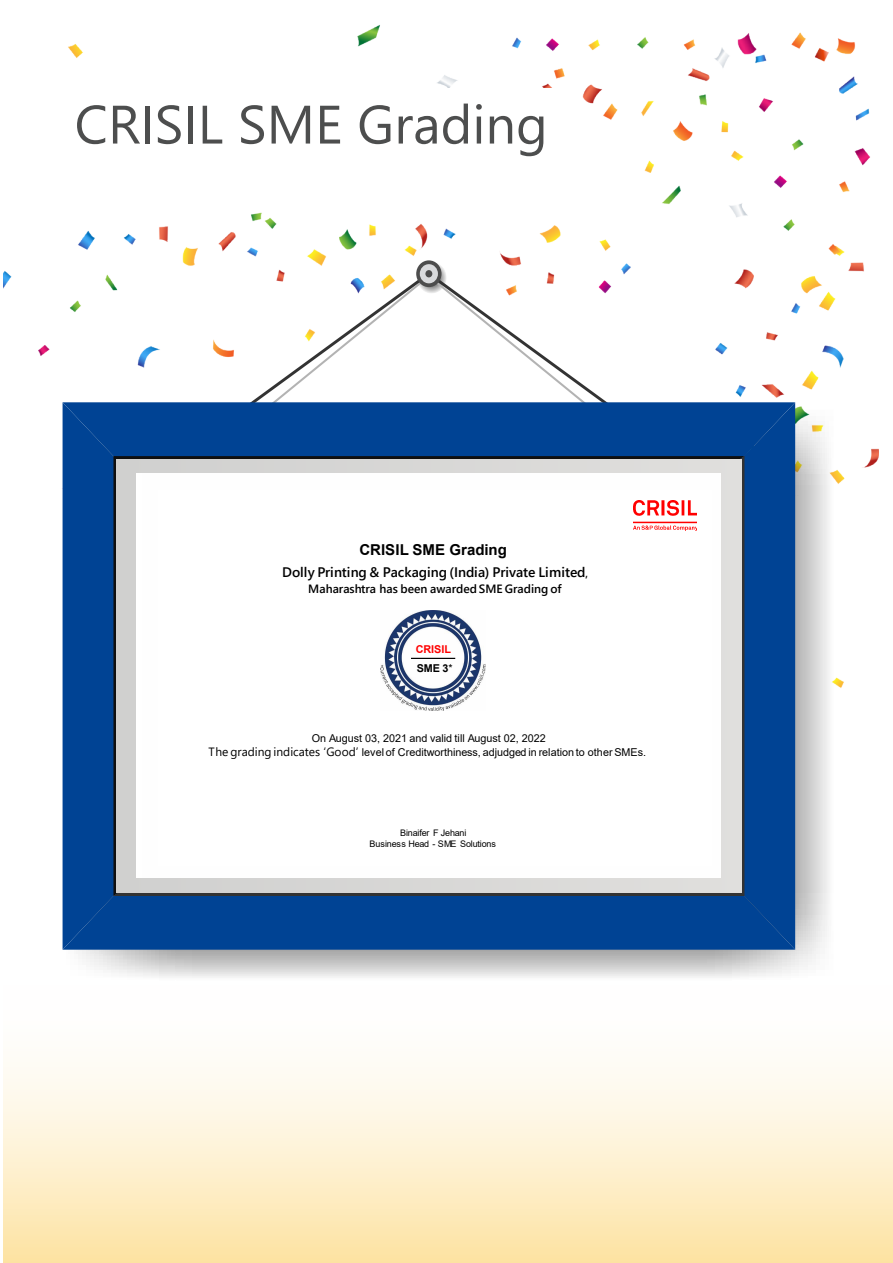
<style>
.page{position:relative;width:893px;height:1263px;background:#fff}
.page>*{position:absolute;margin:0;border:0;box-sizing:border-box;transform-origin:0 0}
.t1{font:54px "Segoe UI";color:#4d4e4e}
.t2{font:700 15px "Arial";color:#000}
.t3{font:600 13.8px "Segoe UI";color:#000}
.t4{font:600 12px "Segoe UI";color:#000}
.t5{font:10.8px/14.4px "Arial";color:#000;text-align:center}
.t6{font:700 10.8px/18.9px "Arial";color:#f00}
.t7{font:9px/10.8px "Arial";letter-spacing:-.02em;color:#000;text-align:center}
.s1{font-size:10.8px}
.s2{color:#000}
.s3{font-weight:400;color:#000}
.s4{font-family:"Segoe UI";font-size:12px}
</style>
<div class="page">
<img style="left:3px;top:25px;width:876px;height:849px">
<div style="left:3px;top:983px;width:890px;height:280px;background:linear-gradient(to bottom,#fff,#fde5ab)"></div>
<svg style="left:416px;top:261px;width:31px;height:32px"></svg>
<svg style="left:189px;top:272px;width:480px;height:130px"></svg>
<svg style="left:416px;top:260px;width:25px;height:27px"></svg>
<div style="left:420px;top:264px;width:18px;height:19px;background:#d9dadc;border-radius:50%"></div>
<div style="left:425px;top:270px;width:7px;height:7px;background:#4d4d4d;border-radius:50%"></div>
<svg style="left:78px;top:410px;width:755px;height:568px"></svg>
<div style="left:321px;top:402px;width:215px;height:54px;background:#004394"></div>
<div style="left:63px;top:402px;width:258px;height:274px;background:#004394"></div>
<div style="left:536px;top:402px;width:259px;height:274px;background:#004394"></div>
<div style="left:63px;top:676px;width:732px;height:274px;background:#004394"></div>
<svg style="left:113px;top:456px;width:631px;height:440px;background:#2b2e32"></svg>
<svg style="left:116px;top:459px;width:625px;height:434px;background:#dbdad9"></svg>
<img style="left:143px;top:473px;width:578px;height:404px">
<img style="left:633px;top:501px;width:64px;height:29px">
<img style="left:381px;top:610px;width:104px;height:101px">
<img style="left:408px;top:771px;width:50px;height:53px">
<hr style="left:411px;top:658px;width:44px;height:1px;background:#000">
<div style="left:40px;top:89px;width:535px;height:85px;background:#fff"></div>
<h1 class="t1" style="left:75px;top:73px;width:475px">CRISIL SME Grading</h1>
<h2 class="t2" style="left:359px;top:539px;width:149px">CRISIL SME Grading</h2>
<p class="t3" style="left:282px;top:559px;width:308px">Dolly Printing &amp; Packaging (India) Private Limited<span class="s1">,</span></p>
<p class="t4" style="left:308px;top:577px;width:255px">Maharashtra has been awarded SME Grading of</p>
<p class="t6" style="left:416px;top:639px;width:38px">CRISIL<br><span class="s2">SME 3</span><span class="s3">*</span></p>
<p class="t5" style="left:208px;top:731px;width:439px">On August 03, 2021 and valid till August 02, 2022<br><span class="s4">The grading indicates ‘Good’</span> level of Creditworthiness, adjudged in relation to other SMEs.</p>
<p class="t7" style="left:370px;top:827px;width:128px">Binaifer F Jehani<br>Business Head - SME Solutions</p>
</div>
